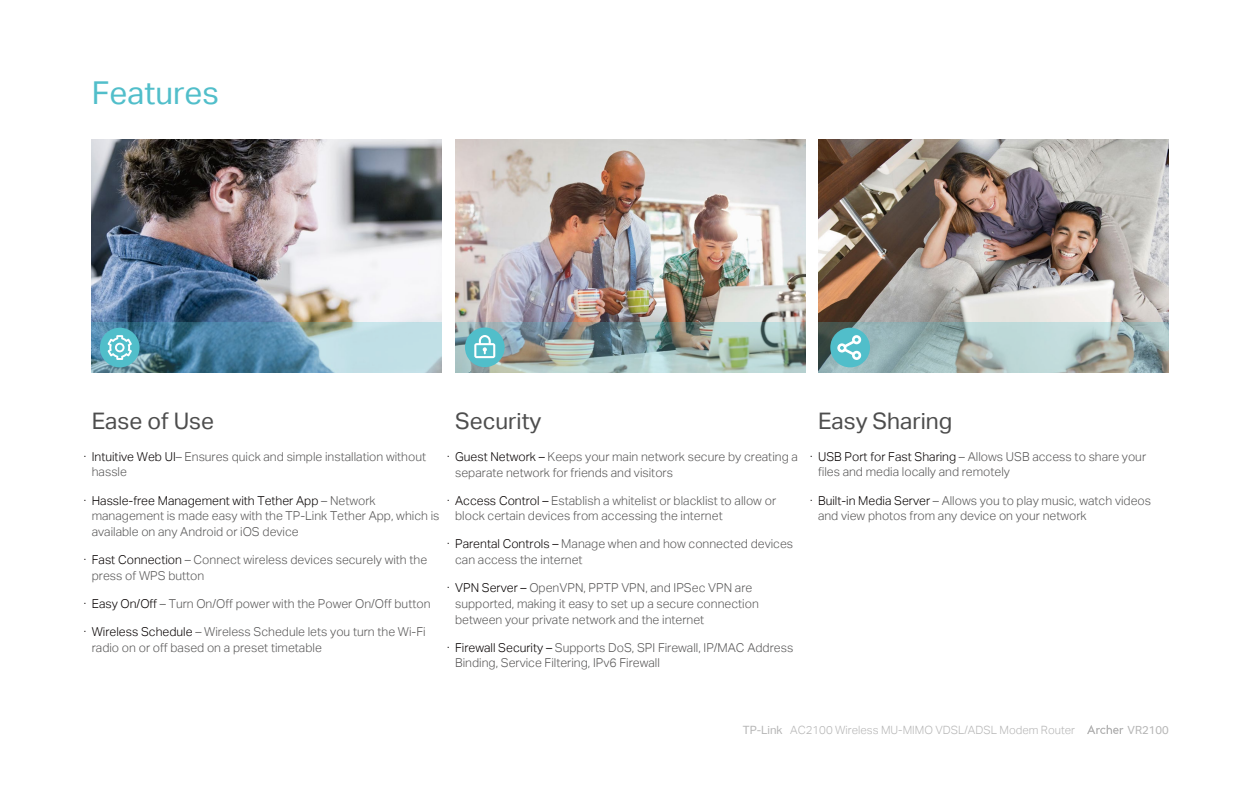
<style>
.page{position:relative;width:1260px;height:788px;background:#fff}
.page>*{position:absolute;margin:0;border:0;box-sizing:border-box;transform-origin:0 0}
.t1{font:31.5px "TP Link Aktiv Regular";color:#51beca}
.t2{font:22.75px "TP Link Aktiv Regular";color:#4d4d4d}
.t3{font:12.25px/15.8px "TP Link Aktiv Light";color:#585757}
.t4{font:11.38px "TP Link Aktiv Light";color:#b5b5b5}
.t5{font:11.2px "TP Link Aktiv Regular";color:#b5b5b5}
.s1{color:#060001}
.s2{font-family:"TP Link Aktiv Regular"}
</style>
<div class="page">
<img style="left:92px;top:139px;width:350px;height:183px">
<svg style="left:92px;top:322px;width:350px;height:50px;background:#78a3b6"></svg>
<div style="left:100px;top:327px;width:40px;height:40px;background:#51beca;border-radius:50%"></div>
<svg style="left:108px;top:335px;width:24px;height:25px"></svg>
<img style="left:455px;top:139px;width:350px;height:183px">
<img style="left:455px;top:322px;width:350px;height:50px">
<div style="left:465px;top:327px;width:40px;height:40px;background:#51beca;border-radius:50%"></div>
<svg style="left:474px;top:335px;width:21px;height:23px"></svg>
<img style="left:818px;top:139px;width:350px;height:183px">
<svg style="left:818px;top:322px;width:350px;height:50px;background:#a0b5b4"></svg>
<div style="left:830px;top:327px;width:40px;height:40px;background:#51beca;border-radius:50%"></div>
<svg style="left:837px;top:335px;width:24px;height:25px"></svg>
<svg style="left:1087px;top:725px;width:36px;height:9px"></svg>
<h1 class="t1" style="left:92px;top:75px;width:129px">Features</h1>
<h2 class="t2" style="left:92px;top:407px;width:124px">Ease of Use</h2>
<h2 class="t2" style="left:455px;top:407px;width:88px">Security</h2>
<p class="t3" style="left:92px;top:448px;width:336px;text-indent:-8px"><span class="s1">· Intuitive Web UI</span>– Ensures quick and simple installation without hassle</p>
<p class="t3" style="left:92px;top:492px;width:349px;text-indent:-8px"><span class="s1">· Hassle-free Management with Tether App</span> – Network management is made easy with the TP-Link Tether App, which is available on any Android or iOS device</p>
<p class="t3" style="left:92px;top:552px;width:337px;text-indent:-8px"><span class="s1">· Fast Connection</span> – Connect wireless devices securely with the press of WPS button</p>
<p class="t3" style="left:84px;top:595px;width:348px"><span class="s1">· Easy On/Off</span> – Turn On/Off power with the Power On/Off button</p>
<p class="t3" style="left:92px;top:623px;width:335px;text-indent:-8px"><span class="s1">· Wireless Schedule</span> – Wireless Schedule lets you turn the Wi-Fi radio on or off based on a preset timetable</p>
<p class="t3" style="left:455px;top:448px;width:344px;text-indent:-8px"><span class="s1">· Guest Network –</span> Keeps your main network secure by creating a separate network for friends and visitors</p>
<p class="t3" style="left:455px;top:492px;width:322px;text-indent:-8px"><span class="s1">· Access Control –</span> Establish a whitelist or blacklist to allow or block certain devices from accessing the internet</p>
<p class="t3" style="left:455px;top:536px;width:340px;text-indent:-8px"><span class="s1">· Parental Controls –</span> Manage when and how connected devices can access the internet</p>
<p class="t3" style="left:455px;top:580px;width:305px;text-indent:-8px"><span class="s1">· VPN Server –</span> OpenVPN, PPTP VPN, and IPSec VPN are supported, making it easy to set up a secure connection between your private network and the internet</p>
<p class="t3" style="left:455px;top:639px;width:340px;text-indent:-8px"><span class="s1">· Firewall Security –</span> Supports DoS, SPI Firewall, IP/MAC Address<br>Binding, Service Filtering, IPv6 Firewall</p>
<h2 class="t2" style="left:818px;top:407px;width:136px">Easy Sharing</h2>
<p class="t3" style="left:818px;top:448px;width:330px;text-indent:-8px"><span class="s1">· USB Port for Fast Sharing</span> – Allows USB access to share your files and media locally and remotely</p>
<p class="t3" style="left:818px;top:492px;width:335px;text-indent:-8px"><span class="s1">· Built-in Media Server</span> – Allows you to play music, watch videos and view photos from any device on your network</p>
<p class="t4" style="left:743px;top:723px;width:334px"><span class="s2">TP-Link</span> AC2100 Wireless MU-MIMO VDSL/ADSL Modem Router</p>
<p class="t5" style="left:1128px;top:723px;width:43px">VR2100</p>
</div>
